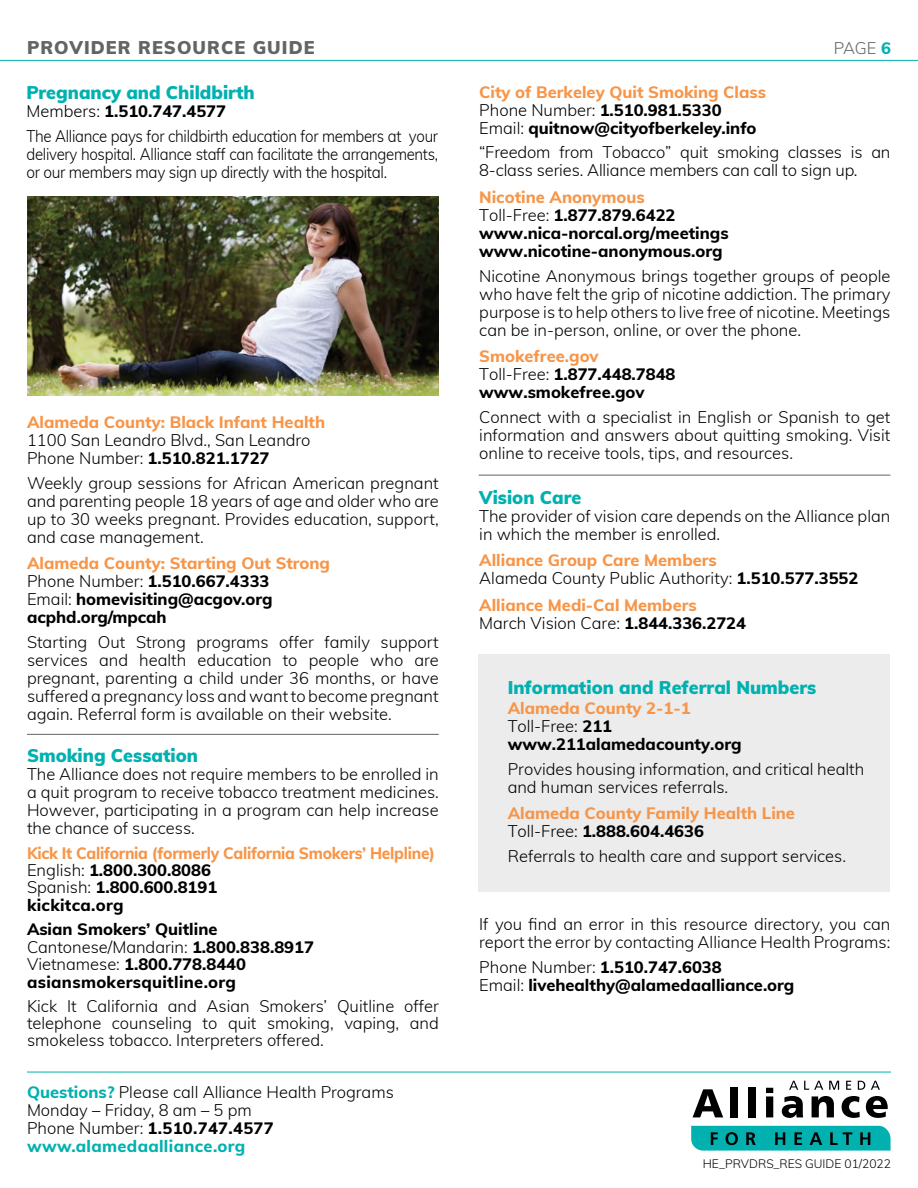
<style>
.page{position:relative;width:918px;height:1188px;background:#fff}
.page>*{position:absolute;margin:0;border:0;box-sizing:border-box;transform-origin:0 0}
.t1{font:900 18px "Muli";color:#00b1b0}
.t2{font:900 18px "Muli";letter-spacing:.06em;color:#636466}
.t3{font:300 16.5px/18px "Muli";color:#000}
.t4{font:800 16.5px/18px "Muli";color:#000}
.t5{font:800 16.5px/18px "Muli";color:#f79548}
.t6{font:800 16.5px/17.5px "Muli";color:#f79548;scale:.94 1}
.t7{font:300 16.5px/18px "Muli";letter-spacing:-.02em;color:#000;scale:.91 1}
.t8{font:300 16.5px/24.8px "Muli";letter-spacing:-.02em;color:#000}
.t9{font:300 16.5px "Muli";color:#636466}
.t10{font:300 12px "Muli";color:#000}
.s1{font-weight:800;color:#00b1b0}
.s2{font-weight:800}
.s3{color:#f79548}
.s4{font-weight:300}
.s5{font-weight:800;color:#f79548}
.s6{font-weight:300;color:#000}
.s7{color:#000}
</style>
<div class="page">
<svg style="left:693px;top:1089px;width:30px;height:28px"></svg>
<div style="left:731px;top:1087px;width:7px;height:30px;background:#000"></div>
<div style="left:748px;top:1087px;width:8px;height:30px;background:#000"></div>
<svg style="left:766px;top:1088px;width:7px;height:29px"></svg>
<svg style="left:782px;top:1096px;width:21px;height:22px"></svg>
<svg style="left:812px;top:1096px;width:22px;height:21px"></svg>
<svg style="left:842px;top:1096px;width:18px;height:22px"></svg>
<svg style="left:866px;top:1096px;width:22px;height:22px"></svg>
<svg style="left:691px;top:1126px;width:200px;height:25px;background:#089f9e"></svg>
<svg style="left:789px;top:1081px;width:9px;height:9px"></svg>
<svg style="left:804px;top:1081px;width:19px;height:9px"></svg>
<svg style="left:829px;top:1081px;width:10px;height:9px"></svg>
<svg style="left:846px;top:1081px;width:5px;height:9px"></svg>
<svg style="left:858px;top:1081px;width:7px;height:9px"></svg>
<svg style="left:871px;top:1081px;width:9px;height:9px"></svg>
<hr style="left:27px;top:1072px;width:864px;height:1px;background:#00b1b0">
<hr style="left:0;top:60px;width:918px;height:1px;background:#00b1b0">
<img style="left:27px;top:196px;width:412px;height:199px">
<hr style="left:27px;top:734px;width:412px;height:1px;background:#636466">
<hr style="left:479px;top:475px;width:411px;height:1px;background:#636466">
<div style="left:478px;top:654px;width:412px;height:237px;background:#ececed"></div>
<p class="t2" style="left:27px;top:35px;width:289px">PROVIDER RESOURCE GUIDE</p>
<p class="t9" style="left:834px;top:37px;width:59px">PAGE <span class="s1">6</span></p>
<p class="t1" style="left:26px;top:79px;width:230px">Pregnancy and Childbirth</p>
<p class="t8" style="left:26px;top:98px;width:413px">Members: <span class="s2">1.510.747.4577<br></span>The Alliance pays for childbirth education for members at your</p>
<p class="t7" style="left:26px;top:144px;width:454px">delivery hospital. Alliance staff can facilitate the arrangements, or our members may sign up directly with the hospital.</p>
<p class="t4" style="left:479px;top:82px;width:288px"><span class="s3">City of Berkeley Quit Smoking Class<br></span><span class="s4">Phone Number:</span> 1.510.981.5330<br><span class="s4">Email:</span> quitnow@cityofberkeley.info</p>
<p class="t3" style="left:479px;top:143px;width:413px">“Freedom from Tobacco” quit smoking classes is an<br>8-class series. Alliance members can call to sign up.</p>
<p class="t4" style="left:479px;top:187px;width:251px"><span class="s3">Nicotine Anonymous<br></span><span class="s4">Toll-Free:</span> 1.877.879.6422 www.nica-norcal.org/meetings www.nicotine-anonymous.org</p>
<p class="t3" style="left:479px;top:266px;width:413px;text-align:justify">Nicotine Anonymous brings together groups of people who have felt the grip of nicotine addiction. The primary purpose is to help others to live free of nicotine. Meetings can be in-person, online, or over the phone.</p>
<p class="t4" style="left:479px;top:346px;width:198px"><span class="s3">Smokefree.gov<br></span><span class="s4">Toll-Free:</span> 1.877.448.7848 www.smokefree.gov</p>
<p class="t3" style="left:479px;top:407px;width:413px;text-align:justify">Connect with a specialist in English or Spanish to get information and answers about quitting smoking. Visit online to receive tools, tips, and resources.</p>
<p class="t1" style="left:479px;top:484px;width:104px">Vision Care</p>
<p class="t3" style="left:479px;top:506px;width:413px">The provider of vision care depends on the Alliance plan in which the member is enrolled.</p>
<p class="t3" style="left:479px;top:551px;width:381px"><span class="s5">Alliance Group Care Members<br></span>Alameda County Public Authority: <span class="s2">1.510.577.3552</span></p>
<p class="t5" style="left:479px;top:595px;width:268px">Alliance Medi-Cal Members<br><span class="s6">March Vision Care:</span> <span class="s7">1.844.336.2724</span></p>
<p class="t5" style="left:27px;top:412px;width:300px">Alameda County: Black Infant Health</p>
<p class="t3" style="left:27px;top:430px;width:285px">1100 San Leandro Blvd., San Leandro<br>Phone Number: <span class="s2">1.510.821.1727</span></p>
<p class="t3" style="left:27px;top:473px;width:413px;text-align:justify">Weekly group sessions for African American pregnant and parenting people 18 years of age and older who are up to 30 weeks pregnant. Provides education, support, and case management.</p>
<p class="t4" style="left:27px;top:554px;width:305px"><span class="s3">Alameda County: Starting Out Strong<br></span><span class="s4">Phone Number:</span> 1.510.667.4333<br><span class="s4">Email:</span> homevisiting@acgov.org acphd.org/mpcah</p>
<p class="t3" style="left:27px;top:632px;width:413px;text-align:justify">Starting Out Strong programs offer family support services and health education to people who are pregnant, parenting a child under 36 months, or have suffered a pregnancy loss and want to become pregnant again. Referral form is available on their website.</p>
<p class="t1" style="left:27px;top:742px;width:173px">Smoking Cessation</p>
<p class="t3" style="left:27px;top:764px;width:413px;text-align:justify">The Alliance does not require members to be enrolled in a quit program to receive tobacco treatment medicines.<br>However, participating in a program can help increase the chance of success.</p>
<p class="t6" style="left:27px;top:843px;width:436px">Kick It California (formerly California Smokers’ Helpline)<br><span class="s6">English:</span> <span class="s7">1.800.300.8086<br></span><span class="s6">Spanish:</span> <span class="s7">1.800.600.8191<br>kickitca.org</span></p>
<p class="t4" style="left:27px;top:920px;width:288px;line-height:17.5px">Asian Smokers’ Quitline<br><span class="s4">Cantonese/Mandarin:</span> 1.800.838.8917<br><span class="s4">Vietnamese:</span> 1.800.778.8440 asiansmokersquitline.org</p>
<p class="t3" style="left:27px;top:997px;width:413px;line-height:17.2px;text-align:justify">Kick It California and Asian Smokers’ Quitline offer telephone counseling to quit smoking, vaping, and smokeless tobacco. Interpreters offered.</p>
<p class="t1" style="left:508px;top:675px;width:310px">Information and Referral Numbers</p>
<p class="t4" style="left:508px;top:698px;width:235px"><span class="s3">Alameda County 2-1-1<br></span><span class="s4">Toll-Free:</span> 211 www.211alamedacounty.org</p>
<p class="t3" style="left:508px;top:759px;width:358px">Provides housing information, and critical health and human services referrals.</p>
<p class="t5" style="left:508px;top:804px;width:289px">Alameda County Family Health Line<br><span class="s6">Toll-Free:</span> <span class="s7">1.888.604.4636</span></p>
<p class="t3" style="left:508px;top:846px;width:340px">Referrals to health care and support services.</p>
<p class="t3" style="left:479px;top:915px;width:413px">If you find an error in this resource directory, you can report the error by contacting Alliance Health Programs:</p>
<p class="t4" style="left:479px;top:957px;width:316px"><span class="s4">Phone Number:</span> 1.510.747.6038<br><span class="s4">Email:</span> livehealthy@alamedaalliance.org</p>
<p class="t3" style="left:27px;top:1082px;width:368px"><span class="s1">Questions?</span> Please call Alliance Health Programs Monday – Friday, 8 am – 5 pm<br>Phone Number: <span class="s2">1.510.747.4577 </span><span class="s1">www.alamedaalliance.org</span></p>
<p class="t10" style="left:703px;top:1155px;width:190px">HE_PRVDRS_RES GUIDE 01/2022</p>
</div>
